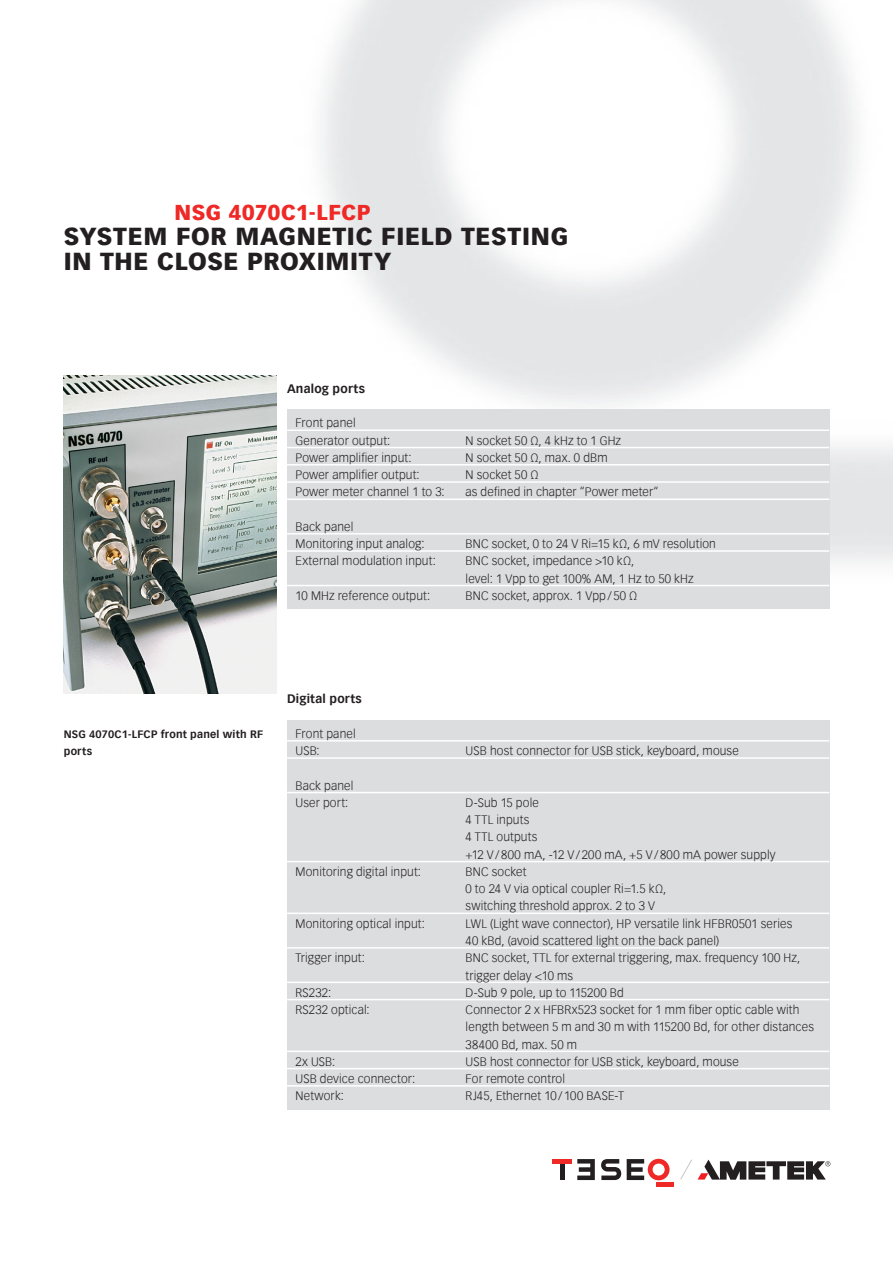
<style>
.page{position:relative;width:893px;height:1263px;background:#fff}
.page>*{position:absolute;margin:0;border:0;box-sizing:border-box;transform-origin:0 0}
.t1{font:900 24px/25.5px "Vectora Com";letter-spacing:.03em;color:#231f20}
.t2{font:900 21px "Vectora Com";letter-spacing:.025em;color:#ee2926}
.t3{font:300 12px/17.2px "Vectora Com";letter-spacing:.01em;color:#231f20}
.t4{font:700 12px "Vectora Com";letter-spacing:.02em;color:#231f20}
.t5{font:700 10.5px/17.2px "Vectora Com";letter-spacing:.02em;color:#231f20}
</style>
<div class="page">
<img style="left:270px;top:0;width:623px;height:617px">
<svg style="left:680px;top:1159px;width:150px;height:21px"></svg>
<div style="left:656px;top:1182px;width:18px;height:5px;background:#ee2926"></div>
<svg style="left:627px;top:1159px;width:43px;height:21px"></svg>
<svg style="left:577px;top:1159px;width:18px;height:21px"></svg>
<div style="left:560px;top:1163px;width:5px;height:17px;background:#231f20"></div>
<hr style="left:553px;top:1159px;width:19px;height:4px;background:#ee2926">
<svg style="left:601px;top:1159px;width:20px;height:21px"></svg>
<img style="left:64px;top:376px;width:212px;height:317px">
<div style="left:287px;top:410px;width:542px;height:199px;background:#dcdddf"></div>
<hr style="left:287px;top:429px;width:542px;height:2px;background:#fff">
<hr style="left:287px;top:447px;width:542px;height:1px;background:#fff">
<hr style="left:287px;top:464px;width:542px;height:1px;background:#fff">
<hr style="left:287px;top:481px;width:542px;height:2px;background:#fff">
<hr style="left:287px;top:498px;width:542px;height:2px;background:#fff">
<hr style="left:287px;top:533px;width:542px;height:1px;background:#fff">
<hr style="left:287px;top:550px;width:542px;height:2px;background:#fff">
<hr style="left:287px;top:585px;width:542px;height:1px;background:#fff">
<div style="left:287px;top:720px;width:542px;height:390px;background:#dcdddf"></div>
<hr style="left:287px;top:740px;width:542px;height:1px;background:#fff">
<hr style="left:287px;top:757px;width:542px;height:2px;background:#fff">
<hr style="left:287px;top:792px;width:542px;height:1px;background:#fff">
<hr style="left:287px;top:861px;width:542px;height:1px;background:#fff">
<hr style="left:287px;top:912px;width:542px;height:2px;background:#fff">
<hr style="left:287px;top:947px;width:542px;height:1px;background:#fff">
<hr style="left:287px;top:981px;width:542px;height:2px;background:#fff">
<hr style="left:287px;top:999px;width:542px;height:1px;background:#fff">
<hr style="left:287px;top:1050px;width:542px;height:2px;background:#fff">
<hr style="left:287px;top:1068px;width:542px;height:1px;background:#fff">
<hr style="left:287px;top:1085px;width:542px;height:1px;background:#fff">
<h2 class="t2" style="left:174px;top:200px;width:198px">NSG 4070C1-LFCP</h2>
<h1 class="t1" style="left:64px;top:223px;width:506px">SYSTEM FOR MAGNETIC FIELD TESTING<br>IN THE CLOSE PROXIMITY</h1>
<p class="t4" style="left:287px;top:381px;width:79px">Analog ports</p>
<p class="t3" style="left:296px;top:414px;width:96px">Front panel<br>Generator output:</p>
<p class="t3" style="left:466px;top:432px;width:157px">N socket 50 Ω, 4 kHz to 1 GHz</p>
<p class="t3" style="left:296px;top:449px;width:118px">Power amplifier input:</p>
<p class="t3" style="left:466px;top:449px;width:144px">N socket 50 Ω, max. 0 dBm</p>
<p class="t3" style="left:296px;top:466px;width:126px">Power amplifier output:</p>
<p class="t3" style="left:466px;top:466px;width:74px">N socket 50 Ω</p>
<p class="t3" style="left:296px;top:483px;width:151px">Power meter channel 1 to 3:</p>
<p class="t3" style="left:466px;top:483px;width:194px">as defined in chapter “Power meter“</p>
<p class="t3" style="left:296px;top:518px;width:131px">Back panel<br>Monitoring input analog:</p>
<p class="t3" style="left:466px;top:535px;width:252px">BNC socket, 0 to 24 V Ri=15 kΩ, 6 mV resolution</p>
<p class="t3" style="left:296px;top:552px;width:142px">External modulation input:</p>
<p class="t3" style="left:466px;top:552px;width:230px">BNC socket, impedance &gt;10 kΩ,<br>level: 1 Vpp to get 100% AM, 1 Hz to 50 kHz</p>
<p class="t3" style="left:296px;top:587px;width:136px">10 MHz reference output:</p>
<p class="t3" style="left:466px;top:587px;width:173px">BNC socket, approx. 1 Vpp/50 Ω</p>
<p class="t5" style="left:64px;top:725px;width:201px">NSG 4070C1-LFCP front panel with RF ports</p>
<p class="t4" style="left:287px;top:692px;width:76px">Digital ports</p>
<p class="t3" style="left:296px;top:725px;width:62px">Front panel<br>USB:</p>
<p class="t3" style="left:296px;top:777px;width:59px">Back panel<br>User port:</p>
<p class="t3" style="left:466px;top:742px;width:275px">USB host connector for USB stick, keyboard, mouse</p>
<p class="t3" style="left:466px;top:794px;width:312px">D-Sub 15 pole<br>4 TTL inputs<br>4 TTL outputs<br>+12 V/800 mA, -12 V/200 mA, +5 V/800 mA power supply</p>
<p class="t3" style="left:296px;top:863px;width:127px">Monitoring digital input:</p>
<p class="t3" style="left:466px;top:863px;width:202px">BNC socket<br>0 to 24 V via optical coupler Ri=1.5 kΩ, switching threshold approx. 2 to 3 V</p>
<p class="t3" style="left:296px;top:915px;width:131px">Monitoring optical input:</p>
<p class="t3" style="left:466px;top:915px;width:328px">LWL (Light wave connector), HP versatile link HFBR0501 series<br>40 kBd, (avoid scattered light on the back panel)</p>
<p class="t3" style="left:296px;top:949px;width:71px">Trigger input:</p>
<p class="t3" style="left:466px;top:949px;width:336px">BNC socket, TTL for external triggering, max. frequency 100 Hz, trigger delay &lt;10 ms</p>
<p class="t3" style="left:296px;top:984px;width:37px">RS232:</p>
<p class="t3" style="left:466px;top:984px;width:160px">D-Sub 9 pole, up to 115200 Bd</p>
<p class="t3" style="left:296px;top:1001px;width:76px">RS232 optical:</p>
<p class="t3" style="left:466px;top:1001px;width:350px">Connector 2 x HFBRx523 socket for 1 mm fiber optic cable with length between 5 m and 30 m with 115200 Bd, for other distances<br>38400 Bd, max. 50 m</p>
<p class="t3" style="left:296px;top:1053px;width:41px">2x USB:</p>
<p class="t3" style="left:466px;top:1053px;width:275px">USB host connector for USB stick, keyboard, mouse</p>
<p class="t3" style="left:296px;top:1070px;width:121px">USB device connector:</p>
<p class="t3" style="left:466px;top:1070px;width:101px">For remote control</p>
<p class="t3" style="left:296px;top:1087px;width:50px">Network:</p>
<p class="t3" style="left:466px;top:1087px;width:160px">RJ45, Ethernet 10/100 BASE-T</p>
</div>
